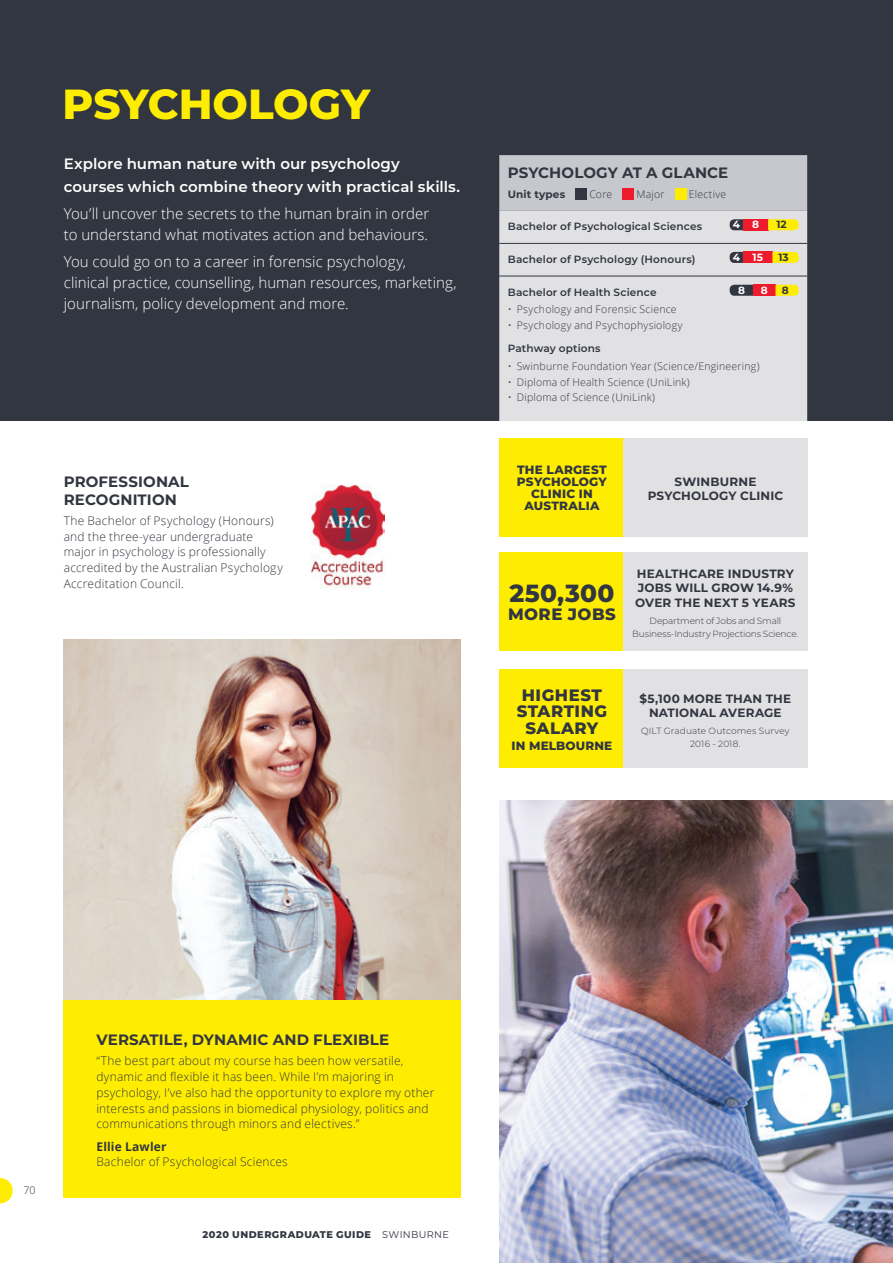
<style>
.page{position:relative;width:893px;height:1263px;background:#fff}
.page>*{position:absolute;margin:0;border:0;box-sizing:border-box;transform-origin:0 0}
.t1{font:800 42px "Montserrat";color:#ffed01}
.t2{font:800 24.75px "Montserrat";letter-spacing:.01em;color:#323640}
.t3{font:800 16.5px/16.5px "Montserrat";letter-spacing:.03em;color:#323640;text-align:center}
.t4{font:300 15px/21px "Open Sans";letter-spacing:.005em;color:#fff}
.t5{font:600 15px/22.5px "Montserrat";color:#fff}
.t6{font:700 15px/18px "Montserrat";letter-spacing:.01em;color:#323640}
.t7{font:300 12px/15.8px "Open Sans";letter-spacing:.015em;color:#323640}
.t8{font:700 12px/14.4px "Montserrat";letter-spacing:.02em;color:#323640;text-align:center}
.t9{font:800 12px/12px "Montserrat";letter-spacing:.02em;color:#323640;text-align:center}
.t10{font:700 12px "Open Sans";letter-spacing:.015em;color:#323640}
.t11{font:300 10.5px "Open Sans";letter-spacing:.02em;color:#323640}
.t12{font:600 10.5px "Montserrat";letter-spacing:.015em;color:#323640}
.t13{font:700 10.5px "Montserrat";letter-spacing:.01em;color:#323640}
.t14{font:700 10.5px "Montserrat";color:#fff}
.t15{font:800 9.75px "Montserrat";letter-spacing:.05em;color:#323640}
.t16{font:300 9px/12.8px "Montserrat";letter-spacing:-.01em;color:#323640;text-align:center}
.t17{font:300 9px/12.8px "Montserrat";letter-spacing:.015em;color:#323640;text-align:center}
.s1{font-weight:400}
</style>
<div class="page">
<img style="left:499px;top:801px;width:394px;height:462px">
<div style="left:0;top:0;width:893px;height:421px;background:#323640"></div>
<img style="left:311px;top:485px;width:73px;height:104px">
<div style="left:499px;top:155px;width:308px;height:56px;background:#c7c8cd"></div>
<div style="left:499px;top:211px;width:308px;height:210px;background:#e1e1e3"></div>
<hr style="left:499px;top:243px;width:308px;height:1px;background:#323640">
<hr style="left:499px;top:276px;width:308px;height:1px;background:#323640">
<div style="left:576px;top:189px;width:11px;height:11px;background:#323640"></div>
<div style="left:623px;top:189px;width:11px;height:11px;background:#ee1b2c"></div>
<div style="left:675px;top:189px;width:11px;height:11px;background:#ffed01"></div>
<svg style="left:730px;top:219px;width:13px;height:11px"></svg>
<div style="left:743px;top:219px;width:25px;height:11px;background:#ee1b2c"></div>
<svg style="left:768px;top:219px;width:31px;height:11px"></svg>
<svg style="left:730px;top:252px;width:13px;height:11px"></svg>
<div style="left:743px;top:252px;width:30px;height:11px;background:#ee1b2c"></div>
<svg style="left:772px;top:252px;width:27px;height:11px"></svg>
<svg style="left:730px;top:285px;width:23px;height:11px"></svg>
<div style="left:753px;top:285px;width:23px;height:11px;background:#ee1b2c"></div>
<svg style="left:775px;top:285px;width:24px;height:11px"></svg>
<div style="left:623px;top:552px;width:185px;height:99px;background:#e1e1e3"></div>
<div style="left:499px;top:552px;width:124px;height:99px;background:#ffed01"></div>
<div style="left:623px;top:438px;width:185px;height:99px;background:#e1e1e3"></div>
<div style="left:499px;top:438px;width:124px;height:99px;background:#ffed01"></div>
<div style="left:623px;top:669px;width:185px;height:99px;background:#e1e1e3"></div>
<div style="left:499px;top:669px;width:124px;height:99px;background:#ffed01"></div>
<div style="left:64px;top:999px;width:397px;height:199px;background:#ffed01"></div>
<img style="left:64px;top:639px;width:397px;height:360px">
<svg style="left:0;top:1178px;width:13px;height:25px"></svg>
<h1 class="t1" style="left:62px;top:73px;width:309px">PSYCHOLOGY</h1>
<p class="t5" style="left:64px;top:152px;width:398px">Explore human nature with our psychology courses which combine theory with practical skills.</p>
<p class="t4" style="left:64px;top:203px;width:367px">You’ll uncover the secrets to the human brain in order to understand what motivates action and behaviours.</p>
<p class="t4" style="left:64px;top:251px;width:394px">You could go on to a career in forensic psychology,<br>clinical practice, counselling, human resources, marketing, journalism, policy development and more.</p>
<p class="t6" style="left:64px;top:472px;width:127px">PROFESSIONAL<br>RECOGNITION</p>
<p class="t7" style="left:64px;top:512px;width:221px">The Bachelor of Psychology (Honours) and the three-year undergraduate major in psychology is professionally accredited by the Australian Psychology Accreditation Council.</p>
<p class="t6" style="left:508px;top:163px;width:222px">PSYCHOLOGY AT A GLANCE</p>
<p class="t13" style="left:508px;top:187px;width:59px">Unit types</p>
<p class="t11" style="left:589px;top:187px;width:24px">Core</p>
<p class="t11" style="left:636px;top:187px;width:30px">Major</p>
<p class="t11" style="left:689px;top:187px;width:39px">Elective</p>
<p class="t12" style="left:508px;top:219px;width:196px">Bachelor of Psychological Sciences</p>
<p class="t14" style="left:733px;top:217px;width:28px">4 8</p>
<p class="t13" style="left:776px;top:217px;width:12px">12</p>
<p class="t12" style="left:508px;top:252px;width:189px">Bachelor of Psychology (Honours)</p>
<p class="t14" style="left:733px;top:250px;width:32px">4 15</p>
<p class="t13" style="left:778px;top:250px;width:12px">13</p>
<p class="t12" style="left:508px;top:285px;width:150px">Bachelor of Health Science</p>
<p class="t14" style="left:738px;top:282px;width:8px">8</p>
<p class="t14" style="left:761px;top:282px;width:8px">8</p>
<p class="t13" style="left:782px;top:282px;width:8px">8</p>
<p class="t11" style="left:508px;top:302px;width:170px">• Psychology and Forensic Science</p>
<p class="t11" style="left:508px;top:318px;width:176px">• Psychology and Psychophysiology</p>
<p class="t12" style="left:508px;top:341px;width:94px">Pathway options</p>
<p class="t11" style="left:508px;top:359px;width:253px">• Swinburne Foundation Year (Science/Engineering)</p>
<p class="t11" style="left:508px;top:375px;width:183px">• Diploma of Health Science (UniLink)</p>
<p class="t11" style="left:508px;top:390px;width:149px">• Diploma of Science (UniLink)</p>
<p class="t9" style="left:517px;top:463px;width:91px">THE LARGEST<br>PSYCHOLOGY<br>CLINIC IN<br>AUSTRALIA</p>
<p class="t8" style="left:648px;top:474px;width:137px">SWINBURNE<br>PSYCHOLOGY CLINIC</p>
<h2 class="t2" style="left:510px;top:575px;width:106px">250,300</h2>
<h3 class="t3" style="left:508px;top:605px;width:109px">MORE JOBS</h3>
<p class="t8" style="left:635px;top:566px;width:162px;text-align:left">HEALTHCARE INDUSTRY<br>JOBS WILL GROW 14.9%<br>OVER THE NEXT 5 YEARS</p>
<p class="t16" style="left:632px;top:614px;width:168px">Department of Jobs and Small<br>Business-Industry Projections Science.</p>
<h3 class="t3" style="left:517px;top:686px;width:92px">HIGHEST<br>STARTING<br>SALARY</h3>
<p class="t9" style="left:512px;top:739px;width:102px">IN MELBOURNE</p>
<p class="t8" style="left:639px;top:690px;width:153px">$5,100 MORE THAN THE<br>NATIONAL AVERAGE</p>
<p class="t17" style="left:641px;top:724px;width:150px">QILT Graduate Outcomes Survey<br>2016 - 2018.</p>
<p class="t11" style="left:23px;top:1183px;width:13px">70</p>
<p class="t6" style="left:96px;top:1030px;width:294px">VERSATILE, DYNAMIC AND FLEXIBLE</p>
<p class="t7" style="left:96px;top:1053px;width:339px">“The best part about my course has been how versatile, dynamic and flexible it has been. While I’m majoring in psychology, I’ve also had the opportunity to explore my other interests and passions in biomedical physiology, politics and communications through minors and electives.”</p>
<p class="t10" style="left:96px;top:1138px;width:72px">Ellie Lawler</p>
<p class="t7" style="left:96px;top:1154px;width:193px">Bachelor of Psychological Sciences</p>
<p class="t15" style="left:203px;top:1228px;width:248px">2020 UNDERGRADUATE GUIDE <span class="s1">SWINBURNE</span></p>
</div>
